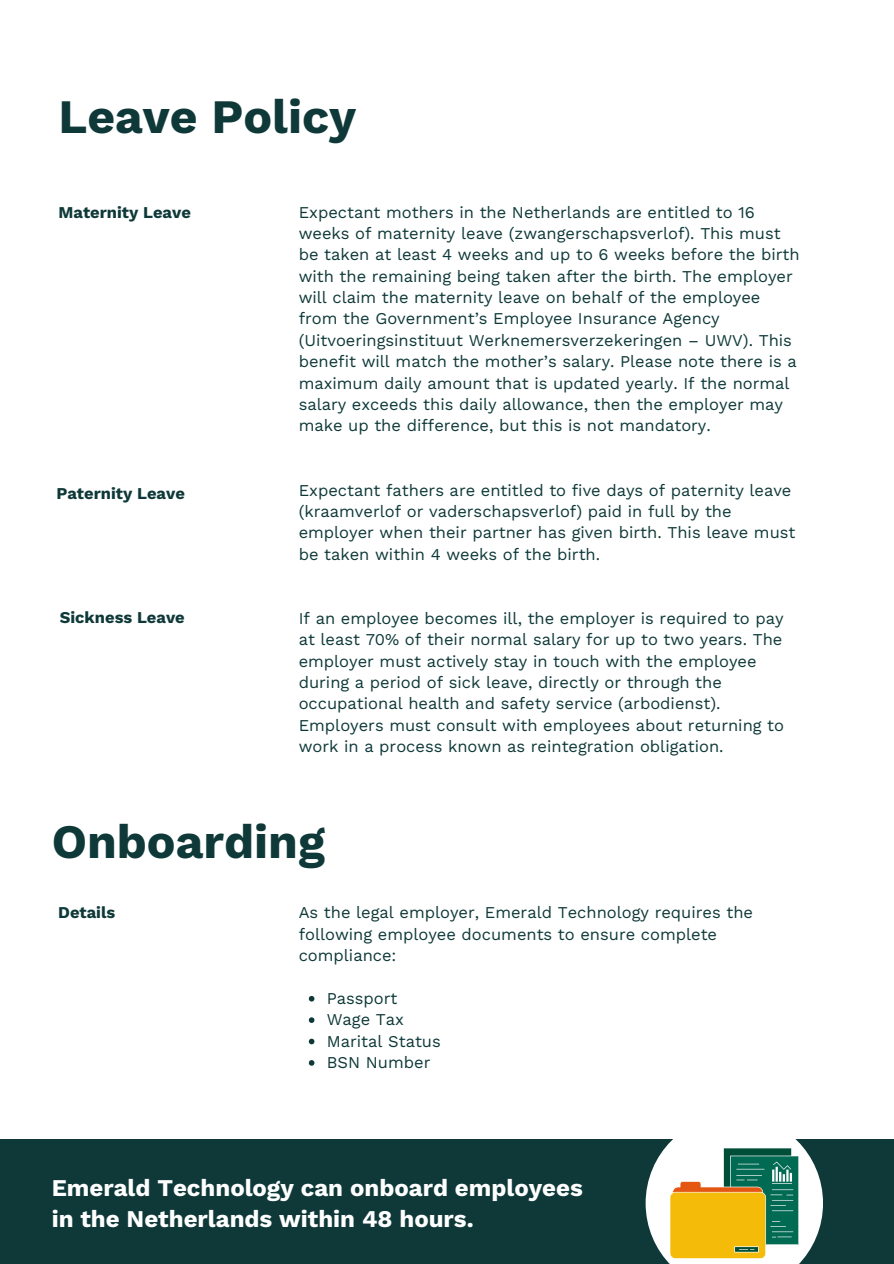
<style>
.page{position:relative;width:894px;height:1264px;background:#fff}
.page>*{position:absolute;margin:0;border:0;box-sizing:border-box;transform-origin:0 0}
.t1{font:700 48px "Work Sans";color:#0f3939}
.t2{font:700 24px/30.3px "Work Sans";color:#fff}
.t3{font:16.5px/21.3px "Work Sans";color:#0f3939}
.t4{font:700 16.5px "Work Sans";color:#0f3939}
</style>
<div class="page">
<svg style="left:309px;top:996px;width:5px;height:5px"></svg>
<svg style="left:309px;top:1017px;width:5px;height:5px"></svg>
<svg style="left:309px;top:1038px;width:5px;height:6px"></svg>
<svg style="left:309px;top:1060px;width:5px;height:5px"></svg>
<div style="left:0;top:1139px;width:893px;height:124px;background:#0f3939"></div>
<svg style="left:645px;top:1139px;width:177px;height:124px;background:#b2b880"></svg>
<h1 class="t1" style="left:58px;top:88px;width:299px">Leave Policy</h1>
<p class="t4" style="left:58px;top:202px;width:134px">Maternity Leave</p>
<p class="t3" style="left:298px;top:201px;width:502px">Expectant mothers in the Netherlands are entitled to 16 weeks of maternity leave (zwangerschapsverlof). This must be taken at least 4 weeks and up to 6 weeks before the birth with the remaining being taken after the birth. The employer will claim the maternity leave on behalf of the employee from the Government’s Employee Insurance Agency (Uitvoeringsinstituut Werknemersverzekeringen – UWV). This benefit will match the mother’s salary. Please note there is a maximum daily amount that is updated yearly. If the normal salary exceeds this daily allowance, then the employer may make up the difference, but this is not mandatory.</p>
<p class="t4" style="left:56px;top:483px;width:130px">Paternity Leave</p>
<p class="t4" style="left:60px;top:608px;width:126px">Sickness Leave</p>
<p class="t3" style="left:298px;top:479px;width:498px">Expectant fathers are entitled to five days of paternity leave (kraamverlof or vaderschapsverlof) paid in full by the employer when their partner has given birth. This leave must be taken within 4 weeks of the birth.</p>
<p class="t3" style="left:298px;top:607px;width:487px">If an employee becomes ill, the employer is required to pay at least 70% of their normal salary for up to two years. The employer must actively stay in touch with the employee during a period of sick leave, directly or through the occupational health and safety service (arbodienst).<br>Employers must consult with employees about returning to work in a process known as reintegration obligation.</p>
<h1 class="t1" style="left:52px;top:813px;width:275px">Onboarding</h1>
<p class="t3" style="left:298px;top:902px;width:456px">As the legal employer, Emerald Technology requires the following employee documents to ensure complete compliance:</p>
<p class="t3" style="left:326px;top:987px;width:116px">Passport<br>Wage Tax<br>Marital Status<br>BSN Number</p>
<p class="t4" style="left:58px;top:903px;width:59px">Details</p>
<h2 class="t2" style="left:52px;top:1172px;width:532px">Emerald Technology can onboard employees in the Netherlands within 48 hours.</h2>
</div>
